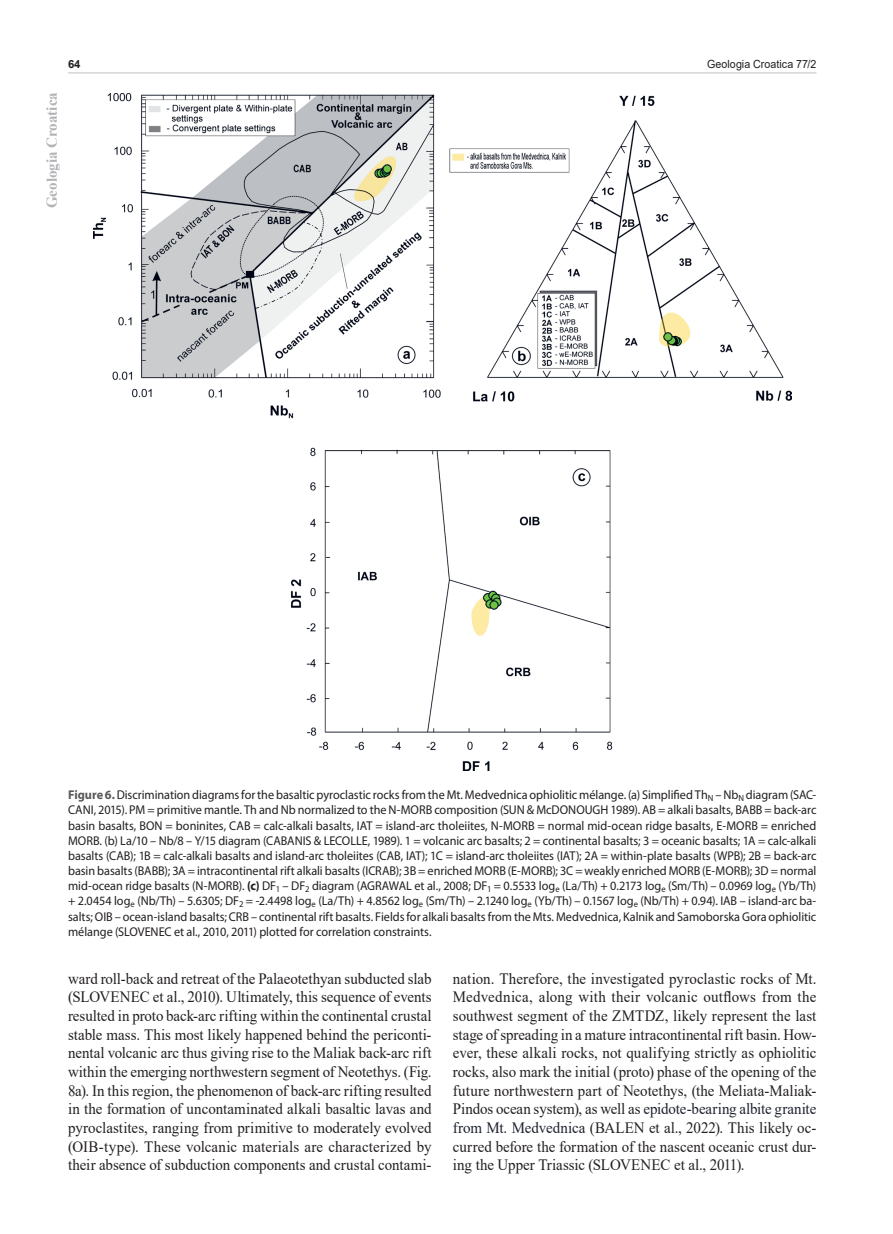
<style>
.page{position:relative;width:893px;height:1234px;background:#fff}
.page>*{position:absolute;margin:0;border:0;box-sizing:border-box;transform-origin:0 0}
.t1{font:15.75px/18.6px "Times New Roman";color:#231f20;text-align:justify;scale:.95 1}
.t2{font:700 15px "Times New Roman";color:#b2b3b7}
.t3{font:12.75px/15.1px "Myriad Pro";letter-spacing:-.005em;color:#231f20;text-align:justify;scale:.96 1}
.t4{font:11.25px "Arial";letter-spacing:.005em;color:#231f20;scale:.95 1}
.t5{font:700 11.25px "Arial";color:#231f20}
.s1{font-weight:700;color:#57585a}
.s2{font-weight:700}
.s3{color:#1c212d}
</style>
<div class="page">
<hr style="left:68px;top:72px;width:748px;height:1px;background:#c7c8ca">
<img style="left:94px;top:94px;width:697px;height:676px">
<p class="t5" style="left:68px;top:56px;width:14px">64</p>
<p class="t4" style="left:707px;top:57px;width:117px">Geologia Croatica 77/2</p>
<p class="t2" style="left:41px;top:208px;width:118px;rotate:-90deg">Geologia Croatica</p>
<p class="t3" style="left:68px;top:787px;width:781px"><span class="s1">Figure 6.</span> Discrimination diagrams for the basaltic pyroclastic rocks from the Mt. Medvednica ophiolitic mélange. (a) Simplified Th<sub>N</sub> – Nb<sub>N</sub> diagram (SAC-CANI, 2015). PM = primitive mantle. Th and Nb normalized to the N-MORB composition (SUN &amp; McDONOUGH 1989). AB = alkali basalts, BABB = back-arc basin basalts, BON = boninites, CAB = calc-alkali basalts, IAT = island-arc tholeiites, N-MORB = normal mid-ocean ridge basalts, E-MORB = enriched MORB. (b) La/10 – Nb/8 – Y/15 diagram (CABANIS &amp; LECOLLE, 1989). 1 = volcanic arc basalts; 2 = continental basalts; 3 = oceanic basalts; 1A = calc-alkali basalts (CAB); 1B = calc-alkali basalts and island-arc tholeiites (CAB, IAT); 1C = island-arc tholeiites (IAT); 2A = within-plate basalts (WPB); 2B = back-arc basin basalts (BABB); 3A = intracontinental rift alkali basalts (ICRAB); 3B = enriched MORB (E-MORB); 3C = weakly enriched MORB (E-MORB); 3D = normal mid-ocean ridge basalts (N-MORB). <span class="s2">(c)</span> DF<sub>1</sub> – DF<sub>2</sub> diagram (AGRAWAL et al., 2008; DF<sub>1</sub> = 0.5533 log<sub>e</sub> (La/Th) + 0.2173 log<sub>e</sub> (Sm/Th) – 0.0969 log<sub>e</sub> (Yb/Th) + 2.0454 log<sub>e</sub> (Nb/Th) – 5.6305; DF<sub>2</sub> = -2.4498 log<sub>e</sub> (La/Th) + 4.8562 log<sub>e</sub> (Sm/Th) – 2.1240 log<sub>e</sub> (Yb/Th) – 0.1567 log<sub>e</sub> (Nb/Th) + 0.94). IAB – island-arc ba&shy;salts; OIB – ocean-island basalts; CRB – continental rift basalts. Fields for alkali basalts from the Mts. Medvednica, Kalnik and Samoborska Gora ophiolitic mélange (SLOVENEC et al., 2010, 2011) plotted for correlation constraints.</p>
<p class="t1" style="left:68px;top:968px;width:384px">ward roll-back and retreat of the Palaeotethyan subducted slab (SLOVENEC et al., 2010). Ultimately, this sequence of events resulted in proto back-arc rifting within the continental crustal stable mass. This most likely happened behind the periconti&shy;nental volcanic arc thus giving rise to the Maliak back-arc rift within the emerging northwestern segment of Neotethys. (Fig.<br>8a). In this region, the phenomenon of back-arc rifting resulted in the formation of uncontaminated alkali basaltic lavas and pyroclastites, ranging from primitive to moderately evolved (OIB-type). These volcanic materials are characterized by their absence of subduction components and crustal contami-</p>
<p class="t1" style="left:453px;top:968px;width:384px">nation. Therefore, the investigated pyroclastic rocks of Mt.<br>Medvednica, along with their volcanic outflows from the southwest segment of the ZMTDZ, likely represent the last stage of spreading in a mature intracontinental rift basin. How&shy;ever, these alkali rocks, not qualifying strictly as ophiolitic rocks, also mark the initial (proto) phase of the opening of the future northwestern part of Neotethys, (the Meliata-Maliak-Pindos ocean system), as well as <span class="s3">epidote-bearing albite granite from Mt. Medvednica</span> (BALEN et al., 2022). This likely oc&shy;curred before the formation of the nascent oceanic crust dur&shy;ing the Upper Triassic (SLOVENEC et al., 2011).</p>
</div>
